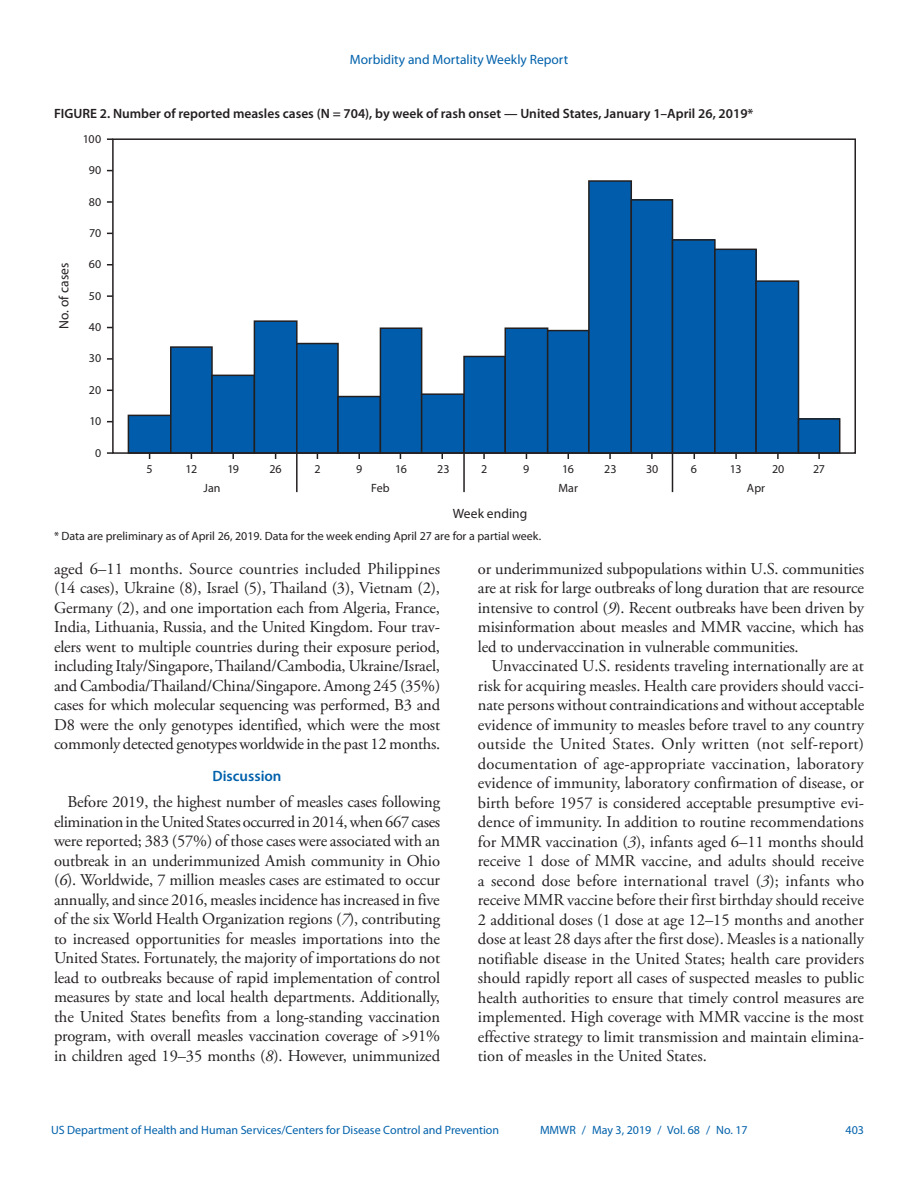
<style>
.page{position:relative;width:918px;height:1188px;background:#fff}
.page>*{position:absolute;margin:0;border:0;box-sizing:border-box;transform-origin:0 0}
.Paragraph{font:16.5px/19.5px "Adobe Garamond Pro";letter-spacing:-.01em;color:#231f20;text-align:justify}
.Discussion_Heading{font:600 15px "Myriad Pro";color:#0161ab}
.Figure_Title{font:600 13.5px "Myriad Pro";color:#231f20}
.t1{font:13.5px "Myriad Pro";color:#0161ab}
.t2{font:13.5px "Myriad Pro";letter-spacing:.005em;color:#231f20}
.Figure_Footnote{font:12px "Myriad Pro";color:#231f20}
.t3{font:12px "Myriad Pro";color:#0161ab}
.s1{font-style:italic}
</style>
<div class="page">
<svg style="left:111px;top:138px;width:745px;height:317px"></svg>
<svg style="left:107px;top:138px;width:6px;height:2px"></svg>
<svg style="left:107px;top:201px;width:6px;height:2px"></svg>
<svg style="left:107px;top:264px;width:6px;height:2px"></svg>
<svg style="left:107px;top:295px;width:6px;height:2px"></svg>
<svg style="left:107px;top:358px;width:6px;height:2px"></svg>
<svg style="left:107px;top:452px;width:6px;height:2px"></svg>
<svg style="left:232px;top:453px;width:2px;height:6px"></svg>
<hr style="left:296px;top:453px;width:2px;height:39px;background:#231f20">
<hr style="left:463px;top:453px;width:2px;height:39px;background:#231f20">
<hr style="left:672px;top:453px;width:1px;height:39px;background:#231f20">
<svg style="left:358px;top:453px;width:2px;height:6px"></svg>
<svg style="left:483px;top:453px;width:2px;height:6px"></svg>
<svg style="left:609px;top:453px;width:2px;height:6px"></svg>
<svg style="left:651px;top:453px;width:2px;height:6px"></svg>
<svg style="left:735px;top:453px;width:2px;height:6px"></svg>
<svg style="left:777px;top:453px;width:2px;height:6px"></svg>
<svg style="left:818px;top:453px;width:2px;height:6px"></svg>
<p class="t1" style="left:350px;top:51px;width:220px">Morbidity and Mortality Weekly Report</p>
<p class="Figure_Title" style="left:54px;top:105px;width:701px">FIGURE 2. Number of reported measles cases (N = 704), by week of rash onset — United States, January 1–April 26, 2019*</p>
<p class="Figure_Footnote" style="left:83px;top:131px;width:20px">100</p>
<p class="Figure_Footnote" style="left:89px;top:163px;width:14px">90</p>
<p class="Figure_Footnote" style="left:89px;top:194px;width:14px">80</p>
<p class="t2" style="left:56px;top:329px;width:68px;rotate:-90deg">No. of cases</p>
<p class="Figure_Footnote" style="left:89px;top:225px;width:14px">70</p>
<p class="Figure_Footnote" style="left:89px;top:257px;width:14px">60</p>
<p class="Figure_Footnote" style="left:89px;top:288px;width:14px">50</p>
<p class="Figure_Footnote" style="left:89px;top:320px;width:14px">40</p>
<p class="Figure_Footnote" style="left:89px;top:351px;width:14px">30</p>
<p class="Figure_Footnote" style="left:89px;top:382px;width:14px">20</p>
<p class="Figure_Footnote" style="left:89px;top:414px;width:13px">10</p>
<p class="Figure_Footnote" style="left:95px;top:445px;width:8px">0</p>
<p class="Figure_Footnote" style="left:147px;top:461px;width:8px">5</p>
<p class="Figure_Footnote" style="left:186px;top:461px;width:13px">12</p>
<p class="Figure_Footnote" style="left:227px;top:461px;width:13px">19</p>
<p class="Figure_Footnote" style="left:270px;top:461px;width:14px">26</p>
<p class="Figure_Footnote" style="left:314px;top:461px;width:8px">2</p>
<p class="Figure_Footnote" style="left:356px;top:461px;width:8px">9</p>
<p class="Figure_Footnote" style="left:395px;top:461px;width:13px">16</p>
<p class="Figure_Footnote" style="left:437px;top:461px;width:14px">23</p>
<p class="Figure_Footnote" style="left:481px;top:461px;width:8px">2</p>
<p class="Figure_Footnote" style="left:523px;top:461px;width:8px">9</p>
<p class="Figure_Footnote" style="left:562px;top:461px;width:13px">16</p>
<p class="Figure_Footnote" style="left:604px;top:461px;width:14px">23</p>
<p class="Figure_Footnote" style="left:646px;top:461px;width:14px">30</p>
<p class="Figure_Footnote" style="left:691px;top:461px;width:8px">6</p>
<p class="Figure_Footnote" style="left:730px;top:461px;width:13px">13</p>
<p class="Figure_Footnote" style="left:772px;top:461px;width:14px">20</p>
<p class="Figure_Footnote" style="left:813px;top:461px;width:14px">27</p>
<p class="Figure_Footnote" style="left:203px;top:481px;width:19px">Jan</p>
<p class="Figure_Footnote" style="left:371px;top:481px;width:20px">Feb</p>
<p class="Figure_Footnote" style="left:558px;top:481px;width:21px">Mar</p>
<p class="Figure_Footnote" style="left:747px;top:481px;width:20px">Apr</p>
<p class="Figure_Footnote" style="left:54px;top:529px;width:489px">* Data are preliminary as of April 26, 2019. Data for the week ending April 27 are for a partial week.</p>
<p class="Paragraph" style="left:54px;top:559px;width:388px">aged 6–11 months. Source countries included Philippines (14 cases), Ukraine (8), Israel (5), Thailand (3), Vietnam (2), Germany (2), and one importation each from Algeria, France, India, Lithuania, Russia, and the United Kingdom. Four trav&shy;elers went to multiple countries during their exposure period, including Italy/Singapore, Thailand/Cambodia, Ukraine/Israel, and Cambodia/Thailand/China/Singapore. Among 245 (35%) cases for which molecular sequencing was performed, B3 and D8 were the only genotypes identified, which were the most commonly detected genotypes worldwide in the past 12 months.</p>
<h1 class="Discussion_Heading" style="left:213px;top:766px;width:71px">Discussion</h1>
<p class="Paragraph" style="left:54px;top:793px;width:388px;text-indent:13px">Before 2019, the highest number of measles cases following elimination in the United States occurred in 2014, when 667 cases were reported; 383 (57%) of those cases were associated with an outbreak in an underimmunized Amish community in Ohio (<span class="s1">6</span>). Worldwide, 7 million measles cases are estimated to occur annually, and since 2016, measles incidence has increased in five of the six World Health Organization regions (<span class="s1">7</span>), contributing to increased opportunities for measles importations into the United States. Fortunately, the majority of importations do not lead to outbreaks because of rapid implementation of control measures by state and local health departments. Additionally, the United States benefits from a long-standing vaccination program, with overall measles vaccination coverage of &gt;91% in children aged 19–35 months (<span class="s1">8</span>). However, unimmunized</p>
<p class="t2" style="left:453px;top:505px;width:76px">Week ending</p>
<p class="Paragraph" style="left:478px;top:559px;width:388px">or underimmunized subpopulations within U.S. communities are at risk for large outbreaks of long duration that are resource intensive to control (<span class="s1">9</span>). Recent outbreaks have been driven by misinformation about measles and MMR vaccine, which has led to undervaccination in vulnerable communities.</p>
<p class="Paragraph" style="left:478px;top:657px;width:388px;text-indent:13px">Unvaccinated U.S. residents traveling internationally are at risk for acquiring measles. Health care providers should vacci&shy;nate persons without contraindications and without acceptable evidence of immunity to measles before travel to any country outside the United States. Only written (not self-report) documentation of age-appropriate vaccination, laboratory evidence of immunity, laboratory confirmation of disease, or birth before 1957 is considered acceptable presumptive evi&shy;dence of immunity. In addition to routine recommendations for MMR vaccination (<span class="s1">3</span>), infants aged 6–11 months should receive 1 dose of MMR vaccine, and adults should receive a second dose before international travel (<span class="s1">3</span>); infants who receive MMR vaccine before their first birthday should receive 2 additional doses (1 dose at age 12–15 months and another dose at least 28 days after the first dose). Measles is a nationally notifiable disease in the United States; health care providers should rapidly report all cases of suspected measles to public health authorities to ensure that timely control measures are implemented. High coverage with MMR vaccine is the most effective strategy to limit transmission and maintain elimina&shy;tion of measles in the United States.</p>
<p class="t3" style="left:51px;top:1123px;width:450px">US Department of Health and Human Services/Centers for Disease Control and Prevention</p>
<p class="t3" style="left:540px;top:1123px;width:209px">MMWR / May 3, 2019 / Vol. 68 / No. 17</p>
<p class="t3" style="left:846px;top:1123px;width:20px">403</p>
</div>
